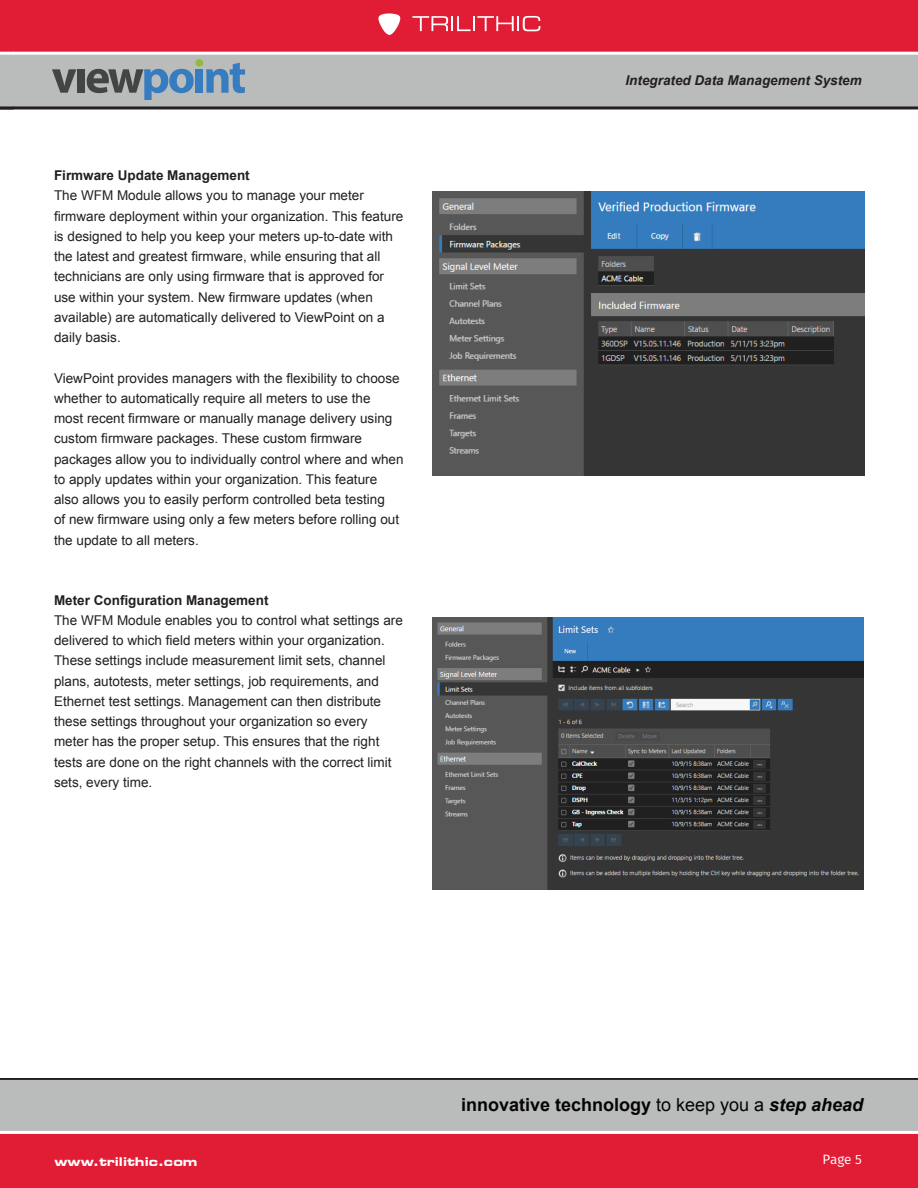
<style>
.page{position:relative;width:918px;height:1188px;background:#fff}
.page>*{position:absolute;margin:0;border:0;box-sizing:border-box;transform-origin:0 0}
.t1{font:700 18px "Arial";color:#040503}
.Body_Copy{font:13.5px/20.2px "Arial";color:#231f20}
.Body_Copy-2{font:700 13.5px "Arial";color:#231f20}
.t2{font:italic 700 13.5px "Arial";color:#231f20}
.t3{font:13.5px "Fira Sans";color:#fff}
.t4{font:700 expanded 12px "Square 721 BT";color:#fff}
.s1{font-weight:400}
.s2{font-style:italic}
</style>
<div class="page">
<div style="left:0;top:0;width:918px;height:54px;background:#e11d36"></div>
<div style="left:0;top:54px;width:918px;height:54px;background:#babbbb"></div>
<hr style="left:0;top:52px;width:918px;height:3px;background:#fff">
<hr style="left:0;top:106px;width:918px;height:3px;background:#231f20">
<svg style="left:412px;top:16px;width:128px;height:15px"></svg>
<svg style="left:378px;top:13px;width:23px;height:22px"></svg>
<svg style="left:0;top:54px;width:13px;height:1px"></svg>
<svg style="left:0;top:106px;width:13px;height:1px"></svg>
<div style="left:0;top:1132px;width:918px;height:56px;background:#e11d36"></div>
<div style="left:0;top:1078px;width:918px;height:54px;background:#babbbb"></div>
<hr style="left:0;top:1131px;width:918px;height:3px;background:#fff">
<hr style="left:0;top:1078px;width:918px;height:2px;background:#231f20">
<svg style="left:0;top:1133px;width:13px;height:1px"></svg>
<svg style="left:52px;top:69px;width:24px;height:24px"></svg>
<div style="left:77px;top:69px;width:8px;height:24px;background:#434444"></div>
<svg style="left:87px;top:69px;width:107px;height:30px"></svg>
<div style="left:196px;top:69px;width:7px;height:24px;background:#367cc0"></div>
<svg style="left:206px;top:63px;width:39px;height:30px"></svg>
<div style="left:196px;top:59px;width:7px;height:7px;background:#94ba3d;border-radius:50%"></div>
<img style="left:432px;top:617px;width:432px;height:273px">
<img style="left:432px;top:191px;width:432px;height:285px">
<p class="Body_Copy-2" style="left:54px;top:166px;width:197px">Firmware Update Management</p>
<p class="Body_Copy" style="left:54px;top:185px;width:351px">The WFM Module allows you to manage your meter firmware deployment within your organization. This feature is designed to help you keep your meters up-to-date with the latest and greatest firmware, while ensuring that all technicians are only using firmware that is approved for use within your system. New firmware updates (when available) are automatically delivered to ViewPoint on a daily basis.</p>
<p class="Body_Copy" style="left:54px;top:368px;width:351px">ViewPoint provides managers with the flexibility to choose whether to automatically require all meters to use the<br>most recent firmware or manually manage delivery using custom firmware packages. These custom firmware packages allow you to individually control where and when to apply updates within your organization. This feature also allows you to easily perform controlled beta testing<br>of new firmware using only a few meters before rolling out the update to all meters.</p>
<p class="Body_Copy-2" style="left:54px;top:590px;width:216px">Meter Configuration Management</p>
<p class="Body_Copy" style="left:54px;top:610px;width:350px">The WFM Module enables you to control what settings are delivered to which field meters within your organization.<br>These settings include measurement limit sets, channel plans, autotests, meter settings, job requirements, and Ethernet test settings. Management can then distribute these settings throughout your organization so every meter has the proper setup. This ensures that the right tests are done on the right channels with the correct limit sets, every time.</p>
<p class="t2" style="left:626px;top:71px;width:238px">Integrated Data Management System</p>
<h1 class="t1" style="left:461px;top:1093px;width:404px">innovative technology <span class="s1">to keep you a</span> <span class="s2">step ahead</span></h1>
<p class="t4" style="left:54px;top:1155px;width:145px">www.trilithic.com</p>
<p class="t3" style="left:823px;top:1149px;width:41px">Page 5</p>
</div>
